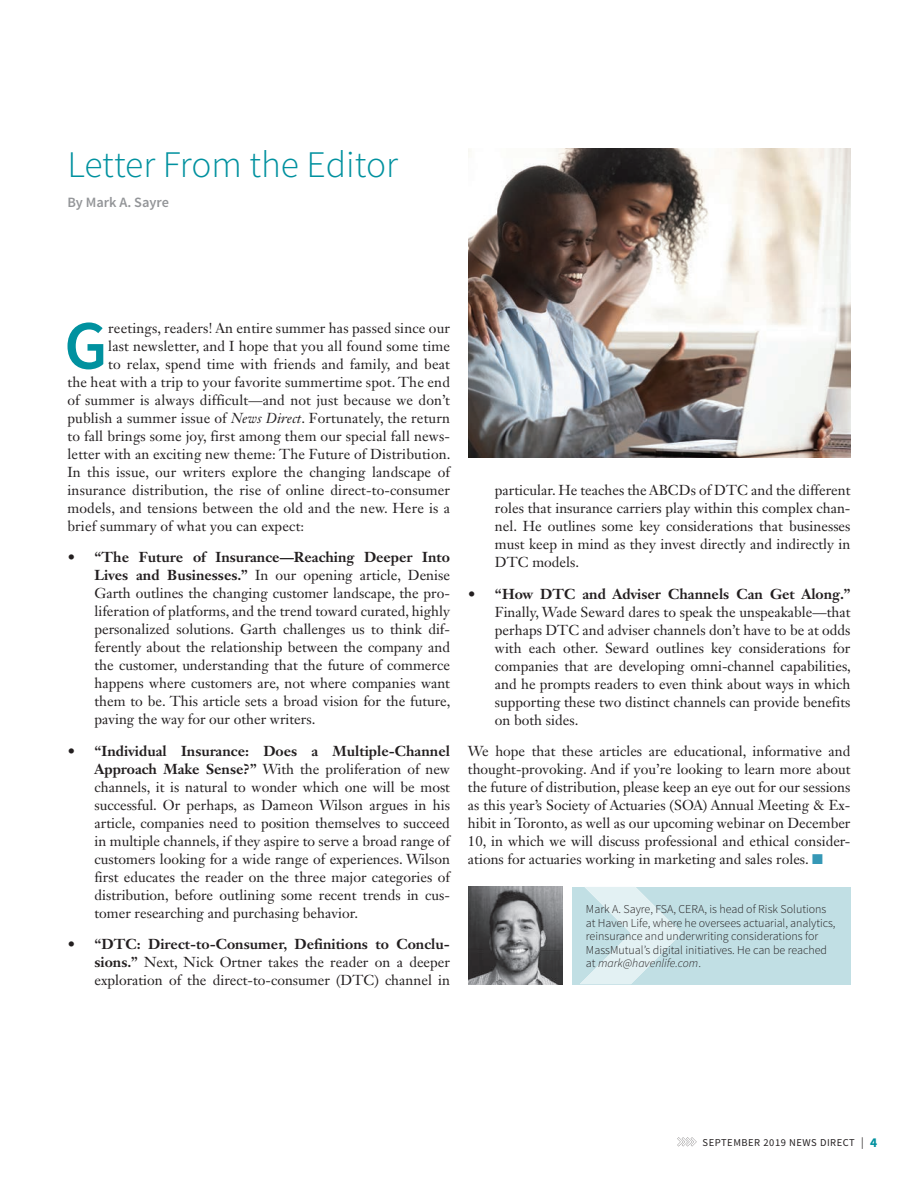
<style>
.page{position:relative;width:918px;height:1188px;background:#fff}
.page>*{position:absolute;margin:0;border:0;box-sizing:border-box;transform-origin:0 0}
.t1{font:600 69.3px "Source Sans Pro";color:#00919f}
.t2{font:300 37.5px "Source Sans Pro";color:#00919f}
.t3{font:14.25px/18px "Janson Text LT Std";letter-spacing:.01em;color:#231f20;text-align:justify}
.t4{font:700 14.25px "Janson Text LT Std";color:#231f20}
.t5{font:600 14.25px "Source Sans Pro";color:#939598}
.t6{font:300 12px/13.5px "Source Sans Pro";color:#231f20}
.t7{font:10.5px "Source Sans Pro";letter-spacing:.05em;color:#231f20}
.s1{font-style:italic}
.s2{font-weight:700}
.s3{color:#3698b6}
.s4{font-size:11.7px}
.s5{font-weight:700;font-size:13.5px;color:#00919f}
</style>
<div class="page">
<svg style="left:677px;top:1137px;width:20px;height:9px"></svg>
<div style="left:572px;top:887px;width:278px;height:97px;background:#c1dfe4"></div>
<svg style="left:580px;top:887px;width:102px;height:97px"></svg>
<img style="left:468px;top:887px;width:94px;height:97px">
<img style="left:468px;top:148px;width:382px;height:310px">
<h2 class="t2" style="left:68px;top:141px;width:332px">Letter From the Editor</h2>
<p class="t5" style="left:68px;top:193px;width:103px">By Mark A. Sayre</p>
<h1 class="t1" style="left:64px;top:302px;width:45px">G</h1>
<p class="t3" style="left:108px;top:319px;width:343px">reetings, readers! An entire summer has passed since our</p>
<p class="t3" style="left:108px;top:337px;width:343px">last newsletter, and I hope that you all found some time</p>
<p class="t3" style="left:108px;top:355px;width:343px">to relax, spend time with friends and family, and beat</p>
<p class="t3" style="left:67px;top:373px;width:384px">the heat with a trip to your favorite summertime spot. The end</p>
<p class="t3" style="left:67px;top:391px;width:384px">of summer is always difficult—and not just because we don’t</p>
<p class="t3" style="left:67px;top:409px;width:384px">publish a summer issue of <span class="s1">News Direct</span>. Fortunately, the return</p>
<p class="t3" style="left:67px;top:427px;width:384px">to fall brings some joy, first among them our special fall news-</p>
<p class="t3" style="left:67px;top:445px;width:385px">letter with an exciting new theme: The Future of Distribution.</p>
<p class="t3" style="left:67px;top:463px;width:384px">In this issue, our writers explore the changing landscape of</p>
<p class="t3" style="left:67px;top:481px;width:384px">insurance distribution, the rise of online direct-to-consumer</p>
<p class="t3" style="left:67px;top:499px;width:384px">models, and tensions between the old and the new. Here is a</p>
<p class="t3" style="left:67px;top:517px;width:238px">brief summary of what you can expect:</p>
<p class="t3" style="left:95px;top:548px;width:358px;text-indent:-27px"><span class="s2">• “The Future of Insurance—Reaching Deeper Into Lives and Businesses.”</span> In our opening article, Denise Garth outlines the changing customer landscape, the pro&shy;liferation of platforms, and the trend toward curated, highly personalized solutions. Garth challenges us to think dif&shy;ferently about the relationship between the company and the customer, understanding that the future of commerce happens where customers are, not where companies want them to be. This article sets a broad vision for the future, paving the way for our other writers.</p>
<p class="t3" style="left:95px;top:742px;width:357px;text-indent:-27px"><span class="s2">• “Individual Insurance: Does a Multiple-Channel Approach Make Sense?”</span> With the proliferation of new channels, it is natural to wonder which one will be most successful. Or perhaps, as Dameon Wilson argues in his article, companies need to position themselves to succeed in multiple channels, if they aspire to serve a broad range of customers looking for a wide range of experiences. Wilson first educates the reader on the three major categories of distribution, before outlining some recent trends in cus&shy;tomer researching and purchasing behavior.</p>
<p class="t3" style="left:95px;top:935px;width:357px;text-indent:-27px"><span class="s2">• “DTC: Direct-to-Consumer, Definitions to Conclu&shy;sions.”</span> Next, Nick Ortner takes the reader on a deeper exploration of the direct-to-consumer (DTC) channel in</p>
<p class="t3" style="left:495px;top:481px;width:357px">particular. He teaches the ABCDs of DTC and the different roles that insurance carriers play within this complex chan&shy;nel. He outlines some key considerations that businesses must keep in mind as they invest directly and indirectly in DTC models.</p>
<p class="t4" style="left:468px;top:584px;width:384px">• “How DTC and Adviser Channels Can Get Along.”</p>
<p class="t3" style="left:495px;top:602px;width:358px">Finally, Wade Seward dares to speak the unspeakable—that perhaps DTC and adviser channels don’t have to be at odds with each other. Seward outlines key considerations for companies that are developing omni-channel capabilities, and he prompts readers to even think about ways in which supporting these two distinct channels can provide benefits on both sides.</p>
<p class="t3" style="left:468px;top:742px;width:384px">We hope that these articles are educational, informative and thought-provoking. And if you’re looking to learn more about the future of distribution, please keep an eye out for our sessions as this year’s Society of Actuaries (SOA) Annual Meeting &amp; Ex&shy;hibit in Toronto, as well as our upcoming webinar on December 10, in which we will discuss professional and ethical consider&shy;ations for actuaries working in marketing and sales roles. <span class="s3">■</span></p>
<p class="t6" style="left:586px;top:902px;width:251px">Mark A. Sayre, FSA, CERA, is head of Risk Solutions at Haven Life, where he oversees actuarial, analytics, reinsurance and underwriting considerations for MassMutual’s digital initiatives. He can be reached at <span class="s1">mark@havenlife.com</span>.</p>
<p class="t7" style="left:703px;top:1136px;width:176px">SEPTEMBER 2019 NEWS DIRECT <span class="s4">|</span> <span class="s5">4</span></p>
</div>
